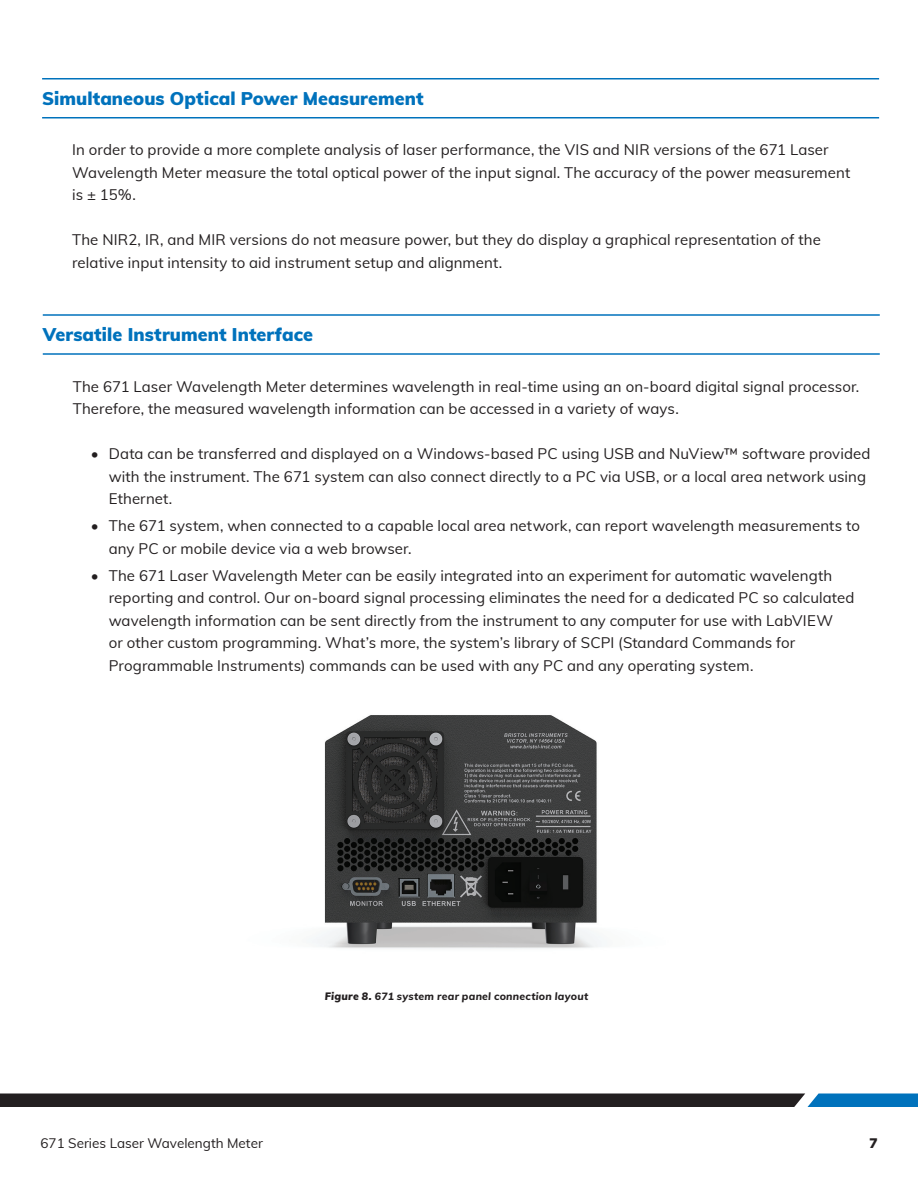
<style>
.page{position:relative;width:918px;height:1188px;background:#fff}
.page>*{position:absolute;margin:0;border:0;box-sizing:border-box;transform-origin:0 0}
.t1{font:900 18px "Muli";letter-spacing:.005em;color:#0072bc}
.t2{font:15px/22.5px "Muli";letter-spacing:.005em;color:#231f20}
.t3{font:13.5px "Muli";color:#231f20}
.t4{font:900 13.5px "Muli";color:#231f20}
.t5{font:italic 800 10.5px "Muli";letter-spacing:.02em;color:#231f20}
.s1{font-weight:900}
</style>
<div class="page">
<svg style="left:0;top:1094px;width:918px;height:13px;background:#222b35"></svg>
<hr style="left:42px;top:78px;width:837px;height:2px;background:#0072bc">
<hr style="left:42px;top:117px;width:837px;height:1px;background:#0072bc">
<hr style="left:43px;top:314px;width:837px;height:2px;background:#0072bc">
<hr style="left:43px;top:353px;width:837px;height:2px;background:#0072bc">
<img style="left:311px;top:715px;width:291px;height:234px">
<p class="t1" style="left:42px;top:87px;width:383px">Simultaneous Optical Power Measurement</p>
<p class="t2" style="left:72px;top:138px;width:780px">In order to provide a more complete analysis of laser performance, the VIS and NIR versions of the 671 Laser<br>Wavelength Meter measure the total optical power of the input signal. The accuracy of the power measurement is ± 15%.</p>
<p class="t2" style="left:72px;top:228px;width:750px">The NIR2, IR, and MIR versions do not measure power, but they do display a graphical representation of the relative input intensity to aid instrument setup and alignment.</p>
<p class="t1" style="left:43px;top:323px;width:272px">Versatile Instrument Interface</p>
<p class="t2" style="left:73px;top:375px;width:788px">The 671 Laser Wavelength Meter determines wavelength in real-time using an on-board digital signal processor.<br>Therefore, the measured wavelength information can be accessed in a variety of ways.</p>
<p class="t2" style="left:109px;top:442px;width:763px;text-indent:-18px">• Data can be transferred and displayed on a Windows-based PC using USB and NuView™ software provided with the instrument. The 671 system can also connect directly to a PC via USB, or a local area network using<br>Ethernet.</p>
<p class="t2" style="left:109px;top:514px;width:753px;text-indent:-18px">• The 671 system, when connected to a capable local area network, can report wavelength measurements to any PC or mobile device via a web browser.</p>
<p class="t2" style="left:109px;top:564px;width:747px;text-indent:-18px">• The 671 Laser Wavelength Meter can be easily integrated into an experiment for automatic wavelength reporting and control. Our on-board signal processing eliminates the need for a dedicated PC so calculated wavelength information can be sent directly from the instrument to any computer for use with LabVIEW<br>or other custom programming. What’s more, the system’s library of SCPI (Standard Commands for Programmable Instruments) commands can be used with any PC and any operating system.</p>
<p class="t5" style="left:325px;top:990px;width:265px"><span class="s1">Figure 8.</span> 671 system rear panel connection layout</p>
<p class="t3" style="left:40px;top:1134px;width:224px">671 Series Laser Wavelength Meter</p>
<p class="t4" style="left:869px;top:1134px;width:10px">7</p>
</div>
